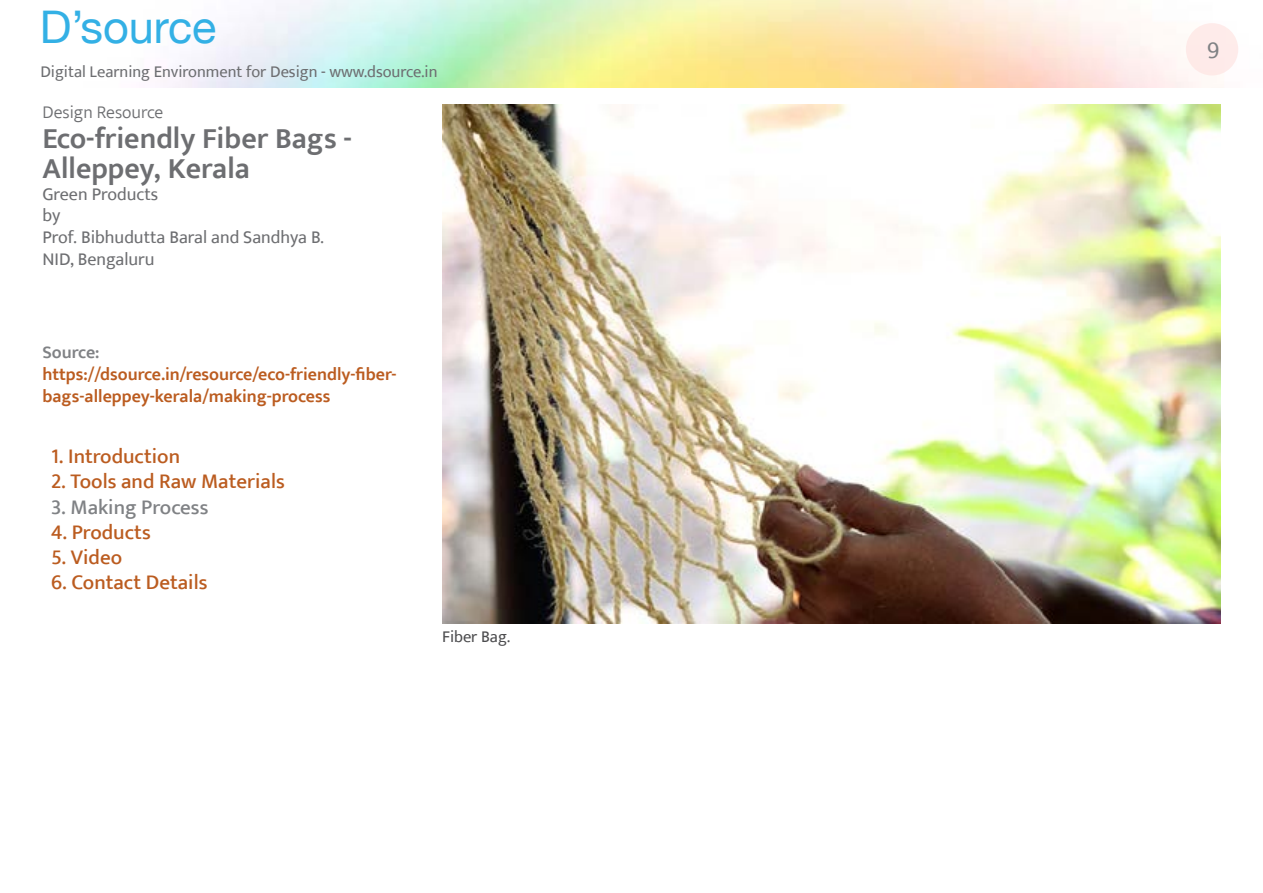
<style>
.page{position:relative;width:1263px;height:893px;background:#fff}
.page>*{position:absolute;margin:0;border:0;box-sizing:border-box;transform-origin:0 0}
.t1{font:45px "Helvetica Neue";color:#33b0e5}
.t2{font:600 30px/30px "Ek Mukta";color:#6d6e71}
.t3{font:24px "Ek Mukta";color:#808285}
.t4{font:500 21px "Ek Mukta";color:#bb5c20}
.t5{font:500 21px "Ek Mukta";color:#808285}
.t6{font:600 18px/21.6px "Ek Mukta";color:#bb5c20}
.t7{font:18px/21.6px "Ek Mukta";color:#6d6e71}
.t8{font:300 18px "Ek Mukta";color:#6d6e71}
.t9{font:600 18px "Ek Mukta";color:#808285}
.t10{font:16.5px "Ek Mukta";color:#6d6e71}
.t11{font:16.5px "Ek Mukta";color:#4d4d4f}
</style>
<div class="page">
<div style="left:1186px;top:23px;width:52px;height:52px;background:#feebea;border-radius:50%"></div>
<img style="left:442px;top:105px;width:778px;height:519px">
<h1 class="t1" style="left:40px;top:0;width:178px">D’source</h1>
<p class="t10" style="left:40px;top:62px;width:399px">Digital Learning Environment for Design - www.dsource.in</p>
<p class="t8" style="left:43px;top:101px;width:122px">Design Resource</p>
<h2 class="t2" style="left:43px;top:123px;width:311px">Eco-friendly Fiber Bags -<br>Alleppey, Kerala</h2>
<p class="t7" style="left:43px;top:183px;width:283px">Green Products<br>by<br>Prof. Bibhudutta Baral and Sandhya B.<br>NID, Bengaluru</p>
<p class="t9" style="left:43px;top:342px;width:59px">Source:</p>
<p class="t6" style="left:43px;top:363px;width:355px">https://dsource.in/resource/eco-friendly-fiber&shy;bags-alleppey-kerala/making-process</p>
<p class="t4" style="left:51px;top:444px;width:131px">1. Introduction</p>
<p class="t4" style="left:51px;top:469px;width:235px">2. Tools and Raw Materials</p>
<p class="t5" style="left:51px;top:494px;width:159px">3. Making Process</p>
<p class="t4" style="left:51px;top:519px;width:101px">4. Products</p>
<p class="t4" style="left:51px;top:544px;width:73px">5. Video</p>
<p class="t4" style="left:51px;top:570px;width:158px">6. Contact Details</p>
<p class="t11" style="left:442px;top:627px;width:70px">Fiber Bag.</p>
<h3 class="t3" style="left:1207px;top:35px;width:14px">9</h3>
</div>
